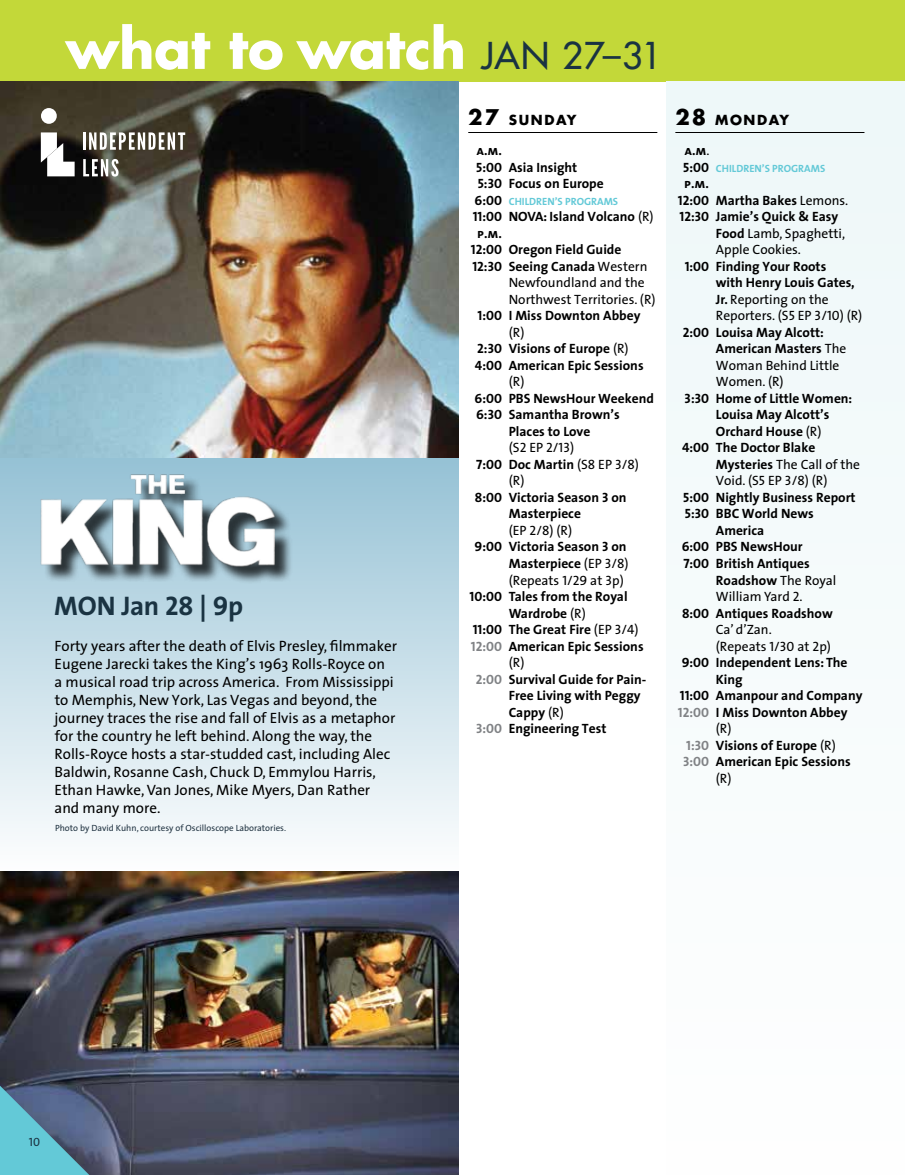
<style>
.page{position:relative;width:905px;height:1175px;background:#fff}
.page>*{position:absolute;margin:0;border:0;box-sizing:border-box;transform-origin:0 0}
.t1{font:700 54px "Futura Std";letter-spacing:-.005em;color:#fff}
.t2{font:700 27px "The Sans";letter-spacing:-.015em;color:#1a3342}
.t3{font:15px/18px "The Sans";color:#000}
.t4{font:700 13.5px/16.5px "The Sans";color:#000}
.t5{font:13.5px "The Sans";color:#000}
.t6{font:700 13.5px "Futura Std";letter-spacing:.12em;color:#000}
.t7{font:13.5px "The Sans Bold Caps";color:#000}
.t8{font:12px "The Sans Regular Caps";color:#1a3342}
.t9{font:10.5px "The Sans Bold Caps";color:#63c9d7}
.t10{font:9px "The Sans";color:#213442}
.s1{font-weight:500;font-size:36px;color:#1a3342}
.s2{font-family:"The Sans Bold Caps";font-weight:400}
.s3{font-size:21px}
.s4{font-size:13.5px;color:#000}
.s5{font-family:"The Sans";font-weight:700;font-size:13.5px;color:#000}
.s6{font-weight:400}
.s7{font-family:"The Sans Regular Caps"}
.s8{font-family:"The Sans Regular Caps";font-weight:400}
.s9{font-family:"The Sans Bold Caps";font-weight:400;color:#808285}
.s10{font-weight:700}
</style>
<div class="page">
<img style="left:0;top:872px;width:458px;height:302px">
<div style="left:0;top:0;width:904px;height:81px;background:#c3d839"></div>
<div style="left:666px;top:81px;width:238px;height:1093px;background:#f6fbfb"></div>
<svg style="left:0;top:1085px;width:89px;height:89px;background:#5a93ab"></svg>
<hr style="left:468px;top:132px;width:189px;height:1px;background:#000">
<hr style="left:675px;top:132px;width:189px;height:1px;background:#000">
<svg style="left:0;top:457px;width:459px;height:415px"></svg>
<img style="left:0;top:81px;width:459px;height:376px">
<svg style="left:41px;top:132px;width:34px;height:44px"></svg>
<div style="left:41px;top:108px;width:16px;height:16px;background:#fff;border-radius:50%"></div>
<hr style="left:83px;top:132px;width:3px;height:18px;background:#fff">
<svg style="left:89px;top:132px;width:96px;height:18px"></svg>
<svg style="left:83px;top:159px;width:35px;height:18px"></svg>
<div style="left:44px;top:477px;width:249px;height:108px;background:#000;opacity:.75"></div>
<img style="left:41px;top:457px;width:247px;height:124px">
<h1 class="t1" style="left:65px;top:13px;width:598px">what to watch <span class="s1">JAN 27–31</span></h1>
<h2 class="t2" style="left:54px;top:583px;width:190px">MON Jan <span class="s2">28</span> | <span class="s2">9</span>p</h2>
<p class="t3" style="left:54px;top:636px;width:344px">Forty years after the death of Elvis Presley, filmmaker Eugene Jarecki takes the King’s 1963 Rolls-Royce on<br>a musical road trip across America. From Mississippi to Memphis, New York, Las Vegas and beyond, the journey traces the rise and fall of Elvis as a metaphor for the country he left behind. Along the way, the Rolls-Royce hosts a star-studded cast, including Alec Baldwin, Rosanne Cash, Chuck D, Emmylou Harris, Ethan Hawke, Van Jones, Mike Myers, Dan Rather and many more.</p>
<p class="t10" style="left:55px;top:820px;width:232px">Photo by David Kuhn, courtesy of Oscilloscope Laboratories.</p>
<p class="t6" style="left:468px;top:111px;width:110px"><span class="s3">27</span> SUNDAY</p>
<p class="t7" style="left:476px;top:139px;width:27px">a.m.</p>
<p class="t4" style="left:476px;top:159px;width:129px"><span class="s2">5</span>:<span class="s2">00</span> Asia Insight<br><span class="s2">5</span>:<span class="s2">30</span> Focus on Europe</p>
<p class="t9" style="left:474px;top:192px;width:145px"><span class="s4">6</span><span class="s5">:</span><span class="s4">00</span> CHILDREN’S PROGRAMS</p>
<p class="t4" style="left:472px;top:208px;width:182px"><span class="s2">11</span>:<span class="s2">00</span> NOVA: Island Volcano <span class="s6">(R)</span></p>
<p class="t7" style="left:477px;top:222px;width:26px">p.m.</p>
<p class="t4" style="left:471px;top:241px;width:152px"><span class="s2">12</span>:<span class="s2">00</span> Oregon Field Guide</p>
<p class="t4" style="left:472px;top:258px;width:176px"><span class="s2">12</span>:<span class="s2">30</span> Seeing Canada <span class="s6">Western</span></p>
<p class="t5" style="left:508px;top:272px;width:137px">Newfoundland and the</p>
<p class="t5" style="left:508px;top:288px;width:148px">Northwest Territories. (R)</p>
<p class="t4" style="left:477px;top:307px;width:164px"><span class="s2">1</span>:<span class="s2">00</span> I Miss Downton Abbey</p>
<p class="t5" style="left:508px;top:321px;width:17px">(R)</p>
<p class="t4" style="left:477px;top:340px;width:153px"><span class="s2">2</span>:<span class="s2">30</span> Visions of Europe <span class="s6">(R)</span></p>
<p class="t4" style="left:475px;top:357px;width:170px"><span class="s2">4</span>:<span class="s2">00</span> American Epic Sessions</p>
<p class="t5" style="left:508px;top:370px;width:17px">(R)</p>
<p class="t4" style="left:474px;top:390px;width:181px"><span class="s2">6</span>:<span class="s2">00</span> PBS NewsHour Weekend</p>
<p class="t4" style="left:476px;top:406px;width:145px"><span class="s2">6</span>:<span class="s2">30</span> Samantha Brown’s</p>
<p class="t4" style="left:508px;top:423px;width:83px">Places to Love</p>
<p class="t5" style="left:508px;top:436px;width:67px">(S<span class="s7">2</span> EP <span class="s7">2</span>/<span class="s7">13</span>)</p>
<p class="t4" style="left:476px;top:456px;width:164px"><span class="s2">7</span>:<span class="s2">00</span> Doc Martin <span class="s6">(S</span><span class="s8">8</span> <span class="s6">EP</span> <span class="s8">3</span><span class="s6">/</span><span class="s8">8</span><span class="s6">)</span></p>
<p class="t5" style="left:508px;top:469px;width:17px">(R)</p>
<p class="t4" style="left:475px;top:489px;width:153px"><span class="s2">8</span>:<span class="s2">00</span> Victoria Season <span class="s2">3</span> on</p>
<p class="t4" style="left:508px;top:505px;width:74px">Masterpiece</p>
<p class="t5" style="left:508px;top:519px;width:65px">(EP <span class="s7">2</span>/<span class="s7">8)</span> (R)</p>
<p class="t4" style="left:474px;top:538px;width:153px"><span class="s2">9</span>:<span class="s2">00</span> Victoria Season <span class="s2">3</span> on</p>
<p class="t4" style="left:508px;top:555px;width:121px">Masterpiece <span class="s6">(EP</span> <span class="s8">3</span><span class="s6">/</span><span class="s8">8)</span></p>
<p class="t5" style="left:508px;top:568px;width:117px">(Repeats <span class="s7">1</span>/<span class="s7">29</span> at <span class="s7">3</span>p)</p>
<p class="t4" style="left:469px;top:588px;width:159px"><span class="s2">10</span>:<span class="s2">00</span> Tales from the Royal</p>
<p class="t4" style="left:508px;top:604px;width:78px">Wardrobe <span class="s6">(R)</span></p>
<p class="t4" style="left:472px;top:621px;width:167px"><span class="s2">11</span>:<span class="s2">00</span> The Great Fire <span class="s8">(EP 3/4)</span></p>
<p class="t4" style="left:471px;top:637px;width:174px"><span class="s9">12:00</span> American Epic Sessions</p>
<p class="t5" style="left:508px;top:651px;width:17px">(R)</p>
<p class="t4" style="left:475px;top:670px;width:172px"><span class="s9">2:00</span> Survival Guide for Pain-</p>
<p class="t4" style="left:508px;top:687px;width:133px">Free Living with Peggy</p>
<p class="t4" style="left:508px;top:703px;width:57px">Cappy <span class="s6">(R)</span></p>
<p class="t4" style="left:476px;top:720px;width:132px"><span class="s9">3:00</span> Engineering Test</p>
<p class="t6" style="left:675px;top:111px;width:115px"><span class="s3">28</span> MONDAY</p>
<p class="t7" style="left:684px;top:139px;width:27px">a.m<span class="s7">.</span></p>
<p class="t9" style="left:683px;top:159px;width:143px"><span class="s4">5:00</span> CHILDREN’S PROGRAMS</p>
<p class="t7" style="left:684px;top:172px;width:26px">p.m.</p>
<p class="t4" style="left:678px;top:192px;width:172px"><span class="s2">12</span>:<span class="s2">00</span> Martha Bakes <span class="s6">Lemons.</span></p>
<p class="t4" style="left:679px;top:208px;width:160px"><span class="s2">12</span>:<span class="s2">30</span> Jamie’s Quick &amp; Easy</p>
<p class="t5" style="left:716px;top:222px;width:131px"><span class="s10">Food</span> Lamb, Spaghetti,</p>
<p class="t5" style="left:716px;top:239px;width:87px">Apple Cookies.</p>
<p class="t4" style="left:684px;top:258px;width:143px"><span class="s2">1</span>:<span class="s2">00</span> Finding Your Roots</p>
<p class="t4" style="left:716px;top:274px;width:140px">with Henry Louis Gates,</p>
<p class="t5" style="left:716px;top:288px;width:114px"><span class="s10">Jr.</span> Reporting on the</p>
<p class="t5" style="left:716px;top:305px;width:148px">Reporters. (S<span class="s7">5</span> EP <span class="s7">3</span>/<span class="s7">10</span>) (R)</p>
<p class="t4" style="left:682px;top:324px;width:143px"><span class="s2">2</span>:<span class="s2">00</span> Louisa May Alcott:</p>
<p class="t4" style="left:716px;top:340px;width:132px">American Masters <span class="s6">The</span></p>
<p class="t5" style="left:716px;top:354px;width:125px">Woman Behind Little</p>
<p class="t5" style="left:716px;top:370px;width:69px">Women. (R)</p>
<p class="t4" style="left:684px;top:390px;width:169px"><span class="s2">3</span>:<span class="s2">30</span> Home of Little Women:</p>
<p class="t4" style="left:716px;top:406px;width:115px">Louisa May Alcott’s</p>
<p class="t4" style="left:716px;top:423px;width:107px">Orchard House <span class="s6">(R)</span></p>
<p class="t4" style="left:682px;top:439px;width:135px"><span class="s2">4</span>:<span class="s2">00</span> The Doctor Blake</p>
<p class="t5" style="left:716px;top:453px;width:146px"><span class="s10">Mysteries</span> The Call of the</p>
<p class="t5" style="left:716px;top:469px;width:113px">Void. (S<span class="s7">5</span> EP <span class="s7">3</span>/<span class="s7">8</span>) (R)</p>
<p class="t4" style="left:683px;top:489px;width:174px"><span class="s2">5</span>:<span class="s2">00</span> Nightly Business Report</p>
<p class="t4" style="left:684px;top:505px;width:130px"><span class="s2">5</span>:<span class="s2">30</span> BBC World News</p>
<p class="t4" style="left:716px;top:522px;width:50px">America</p>
<p class="t4" style="left:681px;top:538px;width:122px"><span class="s2">6</span>:<span class="s2">00</span> PBS NewsHour</p>
<p class="t4" style="left:683px;top:555px;width:128px"><span class="s2">7</span>:<span class="s2">00</span> British Antiques</p>
<p class="t4" style="left:716px;top:571px;width:122px">Roadshow <span class="s6">The Royal</span></p>
<p class="t5" style="left:716px;top:585px;width:88px">William Yard <span class="s7">2</span>.</p>
<p class="t4" style="left:682px;top:604px;width:152px"><span class="s2">8</span>:<span class="s2">00</span> Antiques Roadshow</p>
<p class="t5" style="left:716px;top:618px;width:57px">Ca’ d’Zan.</p>
<p class="t5" style="left:716px;top:634px;width:117px">(Repeats <span class="s7">1</span>/<span class="s7">30</span> at <span class="s7">2</span>p)</p>
<p class="t4" style="left:681px;top:654px;width:167px"><span class="s2">9</span>:<span class="s2">00</span> Independent Lens: The</p>
<p class="t4" style="left:716px;top:670px;width:28px">King</p>
<p class="t4" style="left:679px;top:687px;width:184px"><span class="s2">11</span>:<span class="s2">00</span> Amanpour and Company</p>
<p class="t4" style="left:678px;top:703px;width:171px"><span class="s9">12:00</span> I Miss Downton Abbey</p>
<p class="t5" style="left:716px;top:717px;width:17px">(R)</p>
<p class="t4" style="left:686px;top:736px;width:151px"><span class="s9">1:30</span> Visions of Europe <span class="s6">(R)</span></p>
<p class="t4" style="left:683px;top:753px;width:169px"><span class="s9">3:00</span> American Epic Sessions</p>
<p class="t5" style="left:716px;top:766px;width:17px">(R)</p>
<p class="t8" style="left:29px;top:1135px;width:13px">10</p>
</div>
